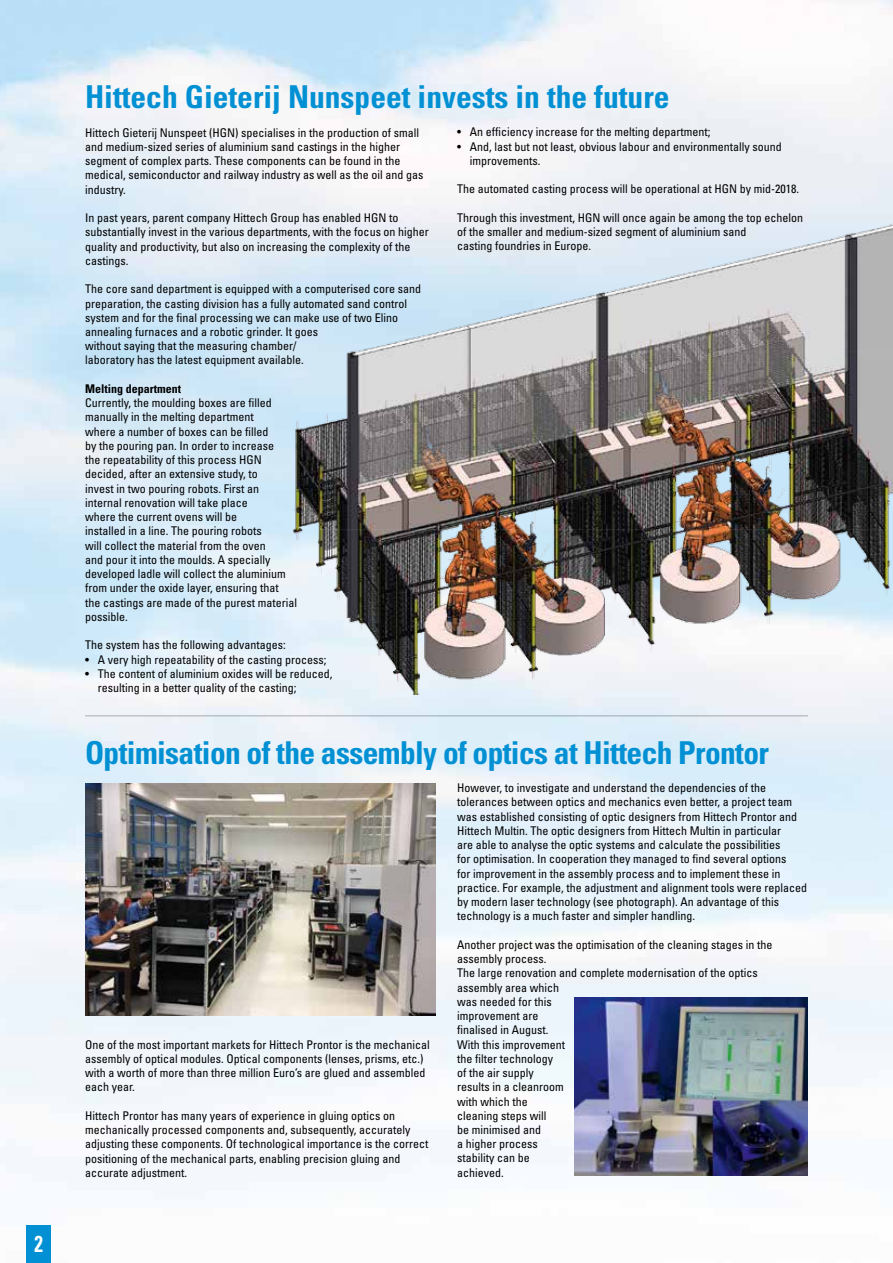
<style>
.page{position:relative;width:893px;height:1263px;background:#fff}
.page>*{position:absolute;margin:0;border:0;box-sizing:border-box;transform-origin:0 0}
.t1{font:700 condensed 31.5px "Univers";letter-spacing:-.02em;color:#0090d3}
.t2{font:700 condensed 31.5px "Univers";color:#0090d3}
.t3{font:700 condensed 23.1px "Univers";color:#fff;scale:.83 1}
.t4{font:condensed 12px/14.2px "Univers";color:#000}
.t5{font:700 condensed 12px "Univers";color:#000}
</style>
<div class="page">
<img style="left:0;top:0;width:893px;height:1263px">
<div style="left:27px;top:1225px;width:24px;height:38px;background:#0090d3"></div>
<hr style="left:85px;top:715px;width:723px;height:1px;background:#000">
<img style="left:293px;top:204px;width:600px;height:490px">
<img style="left:574px;top:997px;width:234px;height:179px">
<img style="left:85px;top:783px;width:351px;height:232px">
<h2 class="t3" style="left:35px;top:1230px;width:12px">2</h2>
<h1 class="t2" style="left:85px;top:78px;width:586px">Hittech Gieterij Nunspeet invests in the future</h1>
<p class="t4" style="left:85px;top:125px;width:340px">Hittech Gieterij Nunspeet (HGN) specialises in the production of small and medium-sized series of aluminium sand castings in the higher segment of complex parts. These components can be found in the medical, semiconductor and railway industry as well as the oil and gas industry.</p>
<p class="t4" style="left:85px;top:210px;width:345px">In past years, parent company Hittech Group has enabled HGN to substantially invest in the various departments, with the focus on higher quality and productivity, but also on increasing the complexity of the castings.</p>
<p class="t4" style="left:85px;top:282px;width:337px">The core sand department is equipped with a computerised core sand preparation, the casting division has a fully automated sand control system and for the final processing we can make use of two Elino annealing furnaces and a robotic grinder. It goes<br>without saying that the measuring chamber/<br>laboratory has the latest equipment available.</p>
<p class="t5" style="left:85px;top:381px;width:97px">Melting department</p>
<p class="t4" style="left:85px;top:396px;width:213px">Currently, the moulding boxes are filled manually in the melting department<br>where a number of boxes can be filled<br>by the pouring pan. In order to increase<br>the repeatability of this process HGN decided, after an extensive study, to<br>invest in two pouring robots. First an internal renovation will take place<br>where the current ovens will be<br>installed in a line. The pouring robots<br>will collect the material from the oven<br>and pour it into the moulds. A specially developed ladle will collect the aluminium from under the oxide layer, ensuring that the castings are made of the purest material possible.</p>
<p class="t4" style="left:85px;top:638px;width:202px">The system has the following advantages:</p>
<p class="t4" style="left:85px;top:652px;width:243px">• A very high repeatability of the casting process;</p>
<p class="t4" style="left:98px;top:666px;width:236px;text-indent:-13px">• The content of aluminium oxides will be reduced, resulting in a better quality of the casting;</p>
<p class="t4" style="left:457px;top:125px;width:255px">• An efficiency increase for the melting department;</p>
<p class="t4" style="left:470px;top:139px;width:313px;text-indent:-13px">• And, last but not least, obvious labour and environmentally sound improvements.</p>
<p class="t4" style="left:457px;top:182px;width:343px">The automated casting process will be operational at HGN by mid-2018.</p>
<p class="t4" style="left:457px;top:210px;width:347px">Through this investment, HGN will once again be among the top echelon of the smaller and medium-sized segment of aluminium sand<br>casting foundries in Europe.</p>
<h1 class="t1" style="left:85px;top:733px;width:685px">Optimisation of the assembly of optics at Hittech Prontor</h1>
<p class="t4" style="left:85px;top:1037px;width:346px">One of the most important markets for Hittech Prontor is the mechanical assembly of optical modules. Optical components (lenses, prisms, etc.) with a worth of more than three million Euro’s are glued and assembled each year.</p>
<p class="t4" style="left:85px;top:1108px;width:345px">Hittech Prontor has many years of experience in gluing optics on mechanically processed components and, subsequently, accurately adjusting these components. Of technological importance is the correct positioning of the mechanical parts, enabling precision gluing and accurate adjustment.</p>
<p class="t4" style="left:457px;top:780px;width:351px">However, to investigate and understand the dependencies of the tolerances between optics and mechanics even better, a project team was established consisting of optic designers from Hittech Prontor and Hittech Multin. The optic designers from Hittech Multin in particular<br>are able to analyse the optic systems and calculate the possibilities<br>for optimisation. In cooperation they managed to find several options<br>for improvement in the assembly process and to implement these in practice. For example, the adjustment and alignment tools were replaced by modern laser technology (see photograph). An advantage of this technology is a much faster and simpler handling.</p>
<p class="t4" style="left:457px;top:937px;width:317px">Another project was the optimisation of the cleaning stages in the assembly process.<br>The large renovation and complete modernisation of the optics assembly area which<br>was needed for this<br>improvement are<br>finalised in August.<br>With this improvement<br>the filter technology<br>of the air supply<br>results in a cleanroom<br>with which the<br>cleaning steps will<br>be minimised and<br>a higher process<br>stability can be<br>achieved.</p>
</div>
